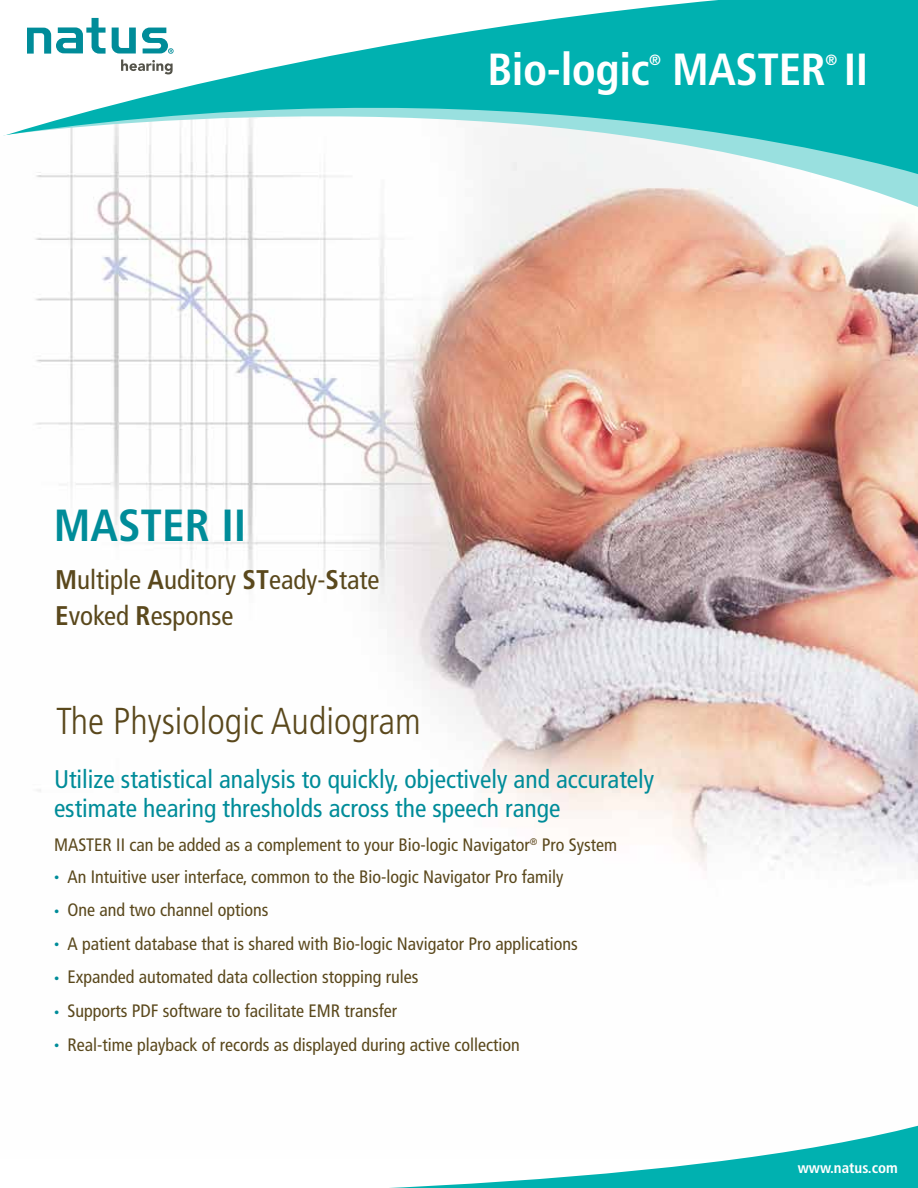
<style>
.page{position:relative;width:918px;height:1188px;background:#fff}
.page>*{position:absolute;margin:0;border:0;box-sizing:border-box;transform-origin:0 0}
.t1{font:700 condensed 45px "Frutiger LT Std";letter-spacing:-.01em;color:#fff}
.t2{font:700 condensed 45px "Frutiger LT Std";color:#008c99}
.t3{font:300 condensed 37.5px "Frutiger LT Std";color:#5a481c}
.t4{font:condensed 27px/36px "Frutiger LT Std";color:#5a481c}
.t5{font:condensed 25.5px/28.5px "Frutiger LT Std";color:#008c99}
.t6{font:condensed 18px "Frutiger LT Std";color:#5a481c}
.t7{font:700 condensed 15px "Frutiger LT Std";color:#fff}
.t8{font:700 condensed 14.85px "Frutiger LT Std";color:#fff}
.s1{font-weight:700}
.s2{font-size:10.5px;color:#008c99}
</style>
<div class="page">
<img style="left:35px;top:212px;width:883px;height:659px">
<svg style="left:70px;top:178px;width:848px;height:34px"></svg>
<svg style="left:36px;top:139px;width:882px;height:39px"></svg>
<svg style="left:3px;top:0;width:915px;height:139px;fill:#00b1b0"></svg>
<svg style="left:112px;top:28px;width:24px;height:26px"></svg>
<svg style="left:27px;top:18px;width:79px;height:36px"></svg>
<svg style="left:142px;top:28px;width:32px;height:26px"></svg>
<svg style="left:121px;top:60px;width:52px;height:14px"></svg>
<svg style="left:390px;top:1125px;width:528px;height:63px"></svg>
<h1 class="t1" style="left:487px;top:43px;width:164px">Bio-logic</h1>
<p class="t8" style="left:649px;top:51px;width:13px">®</p>
<h1 class="t1" style="left:672px;top:43px;width:198px">MASTER II</h1>
<p class="t8" style="left:825px;top:51px;width:13px">®</p>
<h1 class="t2" style="left:54px;top:499px;width:194px">MASTER II</h1>
<h3 class="t4" style="left:55px;top:562px;width:326px"><span class="s1">M</span>ultiple <span class="s1">A</span>uditory <span class="s1">ST</span>eady-<span class="s1">S</span>tate<br><span class="s1">E</span>voked <span class="s1">R</span>esponse</h3>
<h2 class="t3" style="left:56px;top:700px;width:366px">The Physiologic Audiogram</h2>
<h3 class="t5" style="left:54px;top:765px;width:602px">Utilize statistical analysis to quickly, objectively and accurately estimate hearing thresholds across the speech range</h3>
<p class="t6" style="left:54px;top:834px;width:565px">MASTER II can be added as a complement to your Bio-logic Navigator<sup>®</sup> Pro System</p>
<p class="t6" style="left:54px;top:866px;width:511px"><span class="s2">•</span> An Intuitive user interface, common to the Bio-logic Navigator Pro family</p>
<p class="t6" style="left:54px;top:900px;width:216px"><span class="s2">•</span> One and two channel options</p>
<p class="t6" style="left:54px;top:933px;width:525px"><span class="s2">•</span> A patient database that is shared with Bio-logic Navigator Pro applications</p>
<p class="t6" style="left:54px;top:967px;width:366px"><span class="s2">•</span> Expanded automated data collection stopping rules</p>
<p class="t6" style="left:54px;top:1000px;width:345px"><span class="s2">•</span> Supports PDF software to facilitate EMR transfer</p>
<p class="t6" style="left:54px;top:1034px;width:467px"><span class="s2">•</span> Real-time playback of records as displayed during active collection</p>
<p class="t7" style="left:798px;top:1159px;width:102px">www.natus.com</p>
</div>
